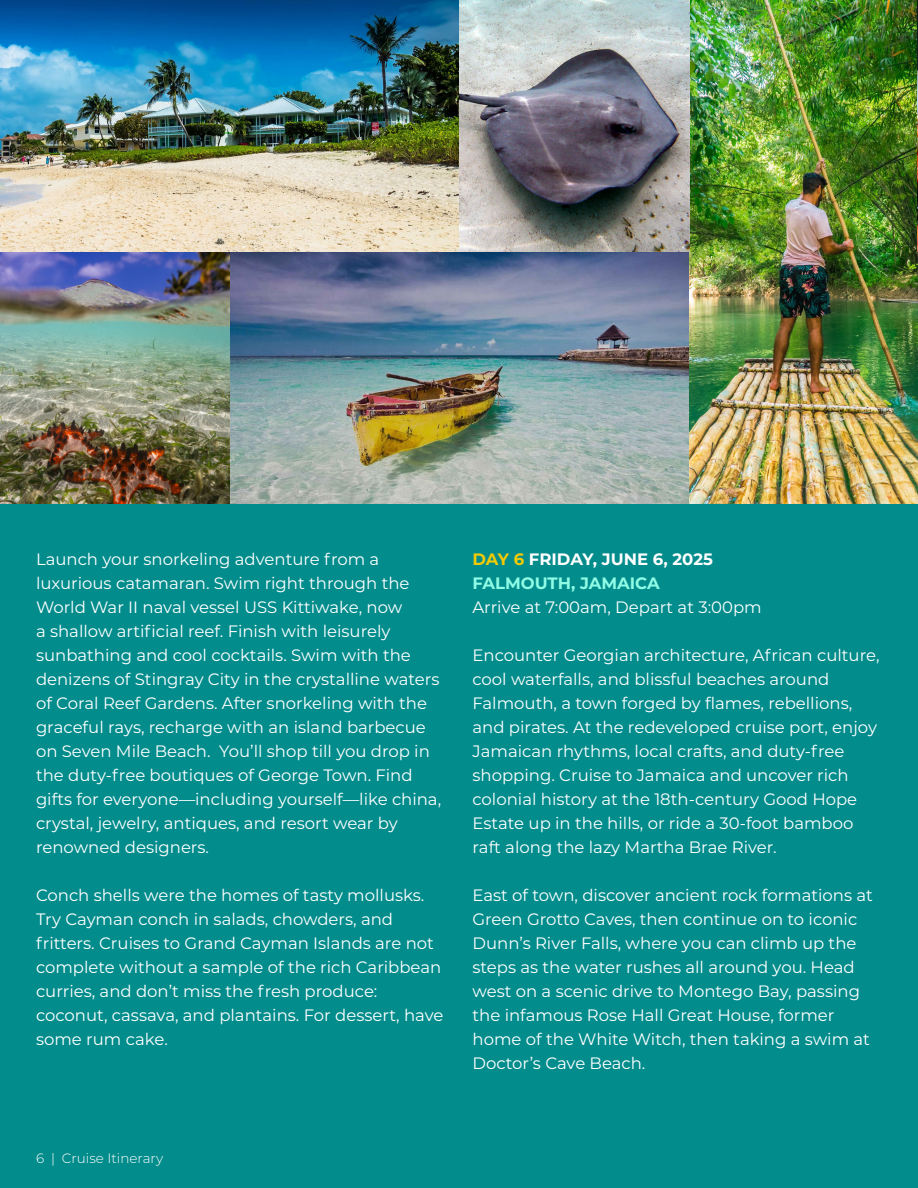
<style>
.page{position:relative;width:918px;height:1188px;background:#038c8c}
.page>*{position:absolute;margin:0;border:0;box-sizing:border-box;transform-origin:0 0}
.t1{font:16.5px/24px "Montserrat";color:#fff}
.t2{font:700 16.5px "Montserrat";color:#fff}
.t3{font:700 16.5px "Montserrat";color:#8ffce6}
.t4{font:300 13.5px "Montserrat";color:#fff}
.s1{color:#f2cb05}
</style>
<div class="page">
<img style="left:689px;top:0;width:229px;height:504px">
<img style="left:0;top:0;width:689px;height:504px">
<img style="left:917px;top:0;width:1px;height:252px">
<p class="t1" style="left:36px;top:547px;width:407px">Launch your snorkeling adventure from a luxurious catamaran. Swim right through the World War II naval vessel USS Kittiwake, now<br>a shallow artificial reef. Finish with leisurely sunbathing and cool cocktails. Swim with the denizens of Stingray City in the crystalline waters of Coral Reef Gardens. After snorkeling with the graceful rays, recharge with an island barbecue on Seven Mile Beach. You’ll shop till you drop in the duty-free boutiques of George Town. Find gifts for everyone—including yourself—like china, crystal, jewelry, antiques, and resort wear by renowned designers.</p>
<p class="t1" style="left:36px;top:883px;width:409px">Conch shells were the homes of tasty mollusks.<br>Try Cayman conch in salads, chowders, and fritters. Cruises to Grand Cayman Islands are not complete without a sample of the rich Caribbean curries, and don’t miss the fresh produce: coconut, cassava, and plantains. For dessert, have some rum cake.</p>
<p class="t2" style="left:472px;top:547px;width:242px"><span class="s1">DAY 6</span> FRIDAY, JUNE 6, 2025</p>
<p class="t3" style="left:472px;top:571px;width:189px">FALMOUTH, JAMAICA</p>
<p class="t1" style="left:472px;top:595px;width:291px">Arrive at 7:00am, Depart at 3:00pm</p>
<p class="t1" style="left:472px;top:643px;width:409px">Encounter Georgian architecture, African culture, cool waterfalls, and blissful beaches around Falmouth, a town forged by flames, rebellions, and pirates. At the redeveloped cruise port, enjoy Jamaican rhythms, local crafts, and duty-free shopping. Cruise to Jamaica and uncover rich colonial history at the 18th-century Good Hope Estate up in the hills, or ride a 30-foot bamboo raft along the lazy Martha Brae River.</p>
<p class="t1" style="left:472px;top:883px;width:402px">East of town, discover ancient rock formations at Green Grotto Caves, then continue on to iconic Dunn’s River Falls, where you can climb up the steps as the water rushes all around you. Head west on a scenic drive to Montego Bay, passing the infamous Rose Hall Great House, former home of the White Witch, then taking a swim at Doctor’s Cave Beach.</p>
<p class="t4" style="left:36px;top:1149px;width:129px">6 | Cruise Itinerary</p>
</div>
